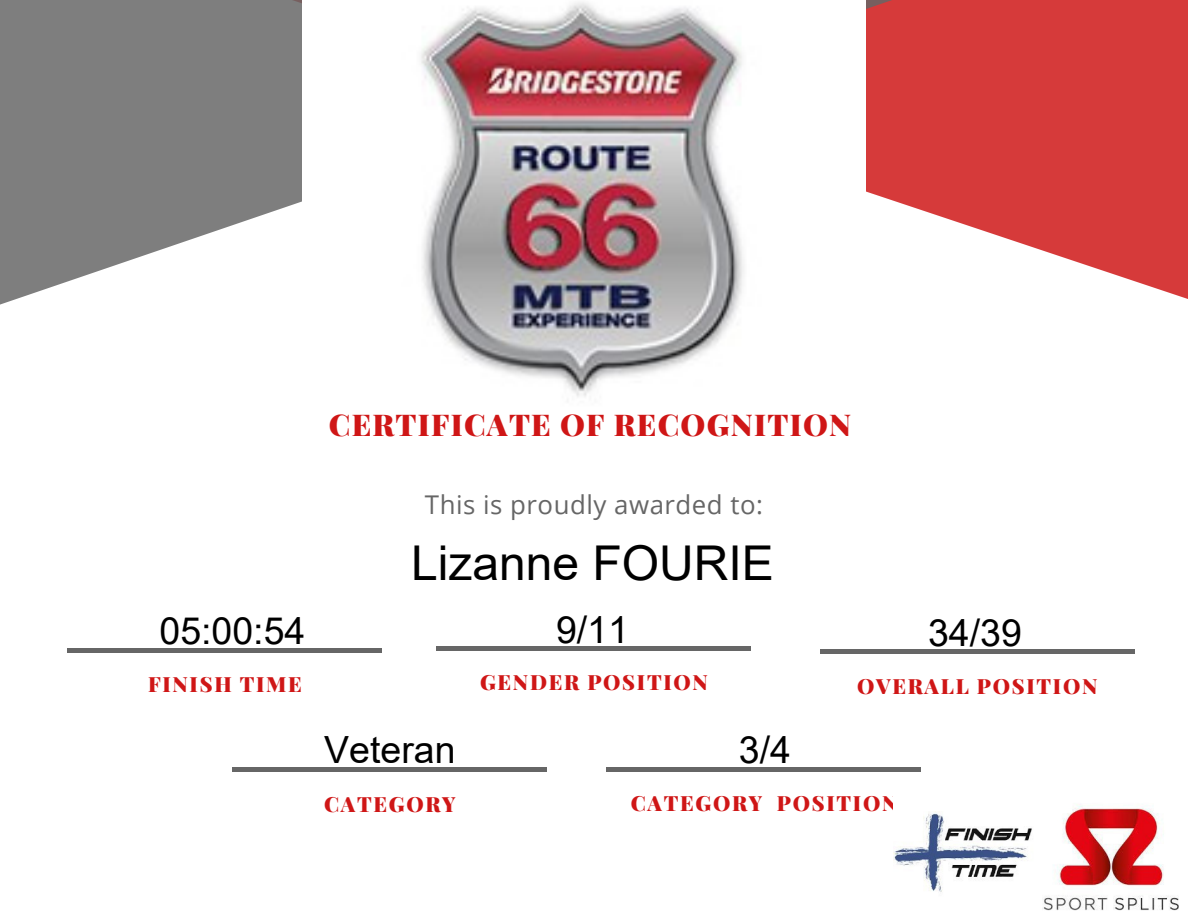
<style>
.page{position:relative;width:1188px;height:918px;background:#fff}
.page>*{position:absolute;margin:0;border:0;box-sizing:border-box;transform-origin:0 0}
.t1{font:48px "Arial";color:#000}
.t2{font:37.5px "Arial";color:#000}
.t3{font:900 30.15px "Playfair Display";letter-spacing:.04em;color:#cf1616}
.t4{font:25.8px "Open Sans";letter-spacing:.02em;color:#666}
.t5{font:900 21px "Playfair Display";letter-spacing:.08em;color:#cf1616}
</style>
<div class="page">
<svg style="left:893px;top:0;width:295px;height:299px;fill:#d63a3a"></svg>
<svg style="left:0;top:0;width:893px;height:305px;fill:#7e7e7e"></svg>
<div style="left:606px;top:767px;width:315px;height:5px;background:#666"></div>
<div style="left:436px;top:646px;width:315px;height:5px;background:#666"></div>
<hr style="left:232px;top:768px;width:315px;height:4px;background:#666">
<div style="left:67px;top:648px;width:315px;height:5px;background:#666"></div>
<hr style="left:820px;top:650px;width:315px;height:4px;background:#666">
<img style="left:1042px;top:804px;width:137px;height:107px">
<img style="left:894px;top:811px;width:138px;height:81px">
<img style="left:302px;top:0;width:564px;height:397px">
<h3 class="t3" style="left:329px;top:403px;width:524px">CERTIFICATE OF RECOGNITION</h3>
<p class="t4" style="left:425px;top:486px;width:340px">This is proudly awarded to:</p>
<h2 class="t2" style="left:160px;top:610px;width:147px">05:00:54</h2>
<h1 class="t1" style="left:411px;top:537px;width:364px">Lizanne FOURIE</h1>
<h2 class="t2" style="left:556px;top:609px;width:74px">9/11</h2>
<h2 class="t2" style="left:928px;top:612px;width:95px">34/39</h2>
<p class="t5" style="left:480px;top:668px;width:229px">GENDER POSITION</p>
<p class="t5" style="left:148px;top:669px;width:155px">FINISH TIME</p>
<p class="t5" style="left:857px;top:671px;width:242px">OVERALL POSITION</p>
<h2 class="t2" style="left:324px;top:729px;width:133px">Veteran</h2>
<p class="t5" style="left:324px;top:789px;width:133px">CATEGORY</p>
<h2 class="t2" style="left:739px;top:729px;width:54px">3/4</h2>
<p class="t5" style="left:631px;top:788px;width:268px">CATEGORY POSITION</p>
</div>
